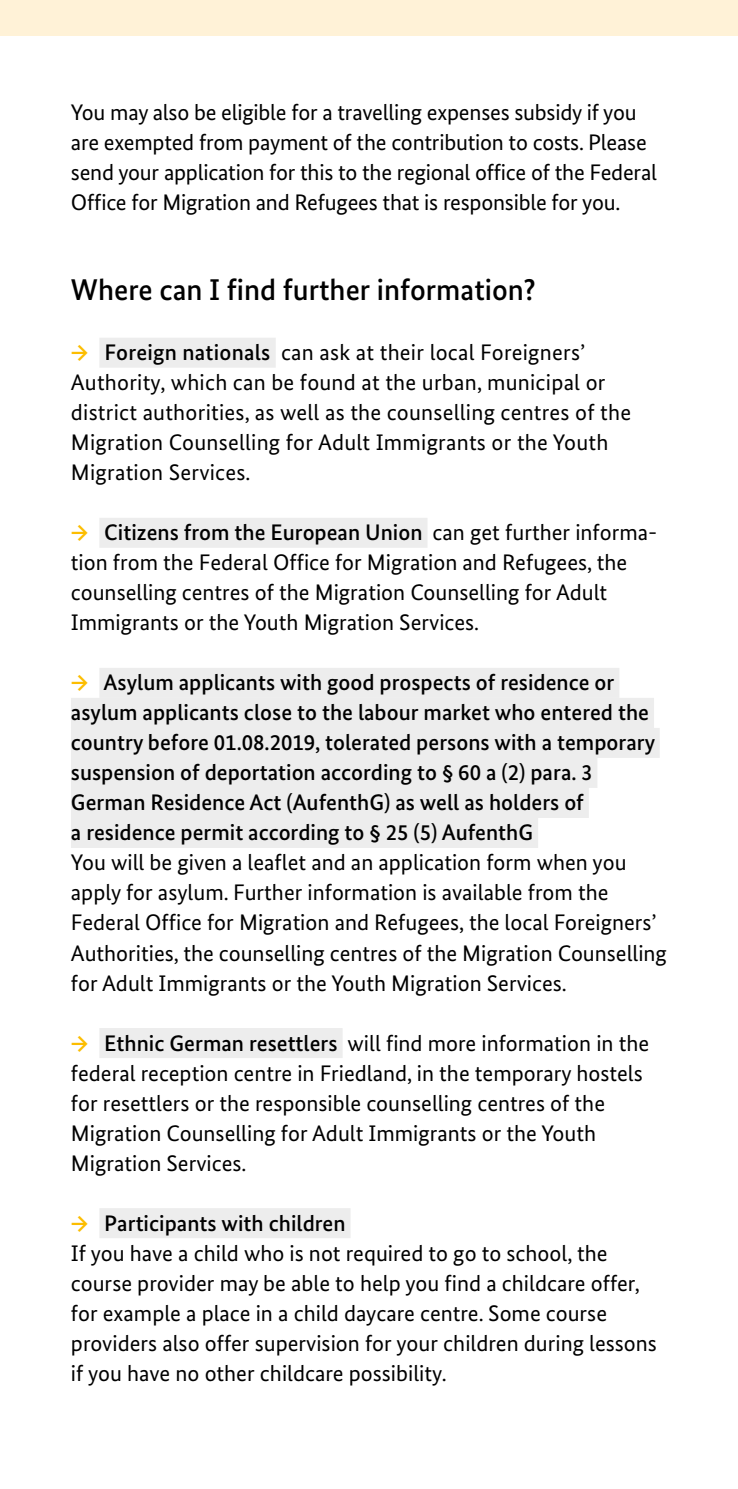
<style>
.page{position:relative;width:738px;height:1489px;background:#fff}
.page>*{position:absolute;margin:0;border:0;box-sizing:border-box;transform-origin:0 0}
.t1{font:500 30px "Bundes Sans";color:#000}
.t2{font:22.5px/30px "Bundes Sans";color:#000}
.t3{font:500 22.5px/30px "Bundes Sans";color:#000}
.s1{font-weight:700;color:#fcbd00}
.s2{font-weight:500}
</style>
<div class="page">
<hr style="left:737px;top:0;width:1px;height:35px;background:#ffe5ab">
<div style="left:0;top:0;width:737px;height:35px;background:#fff2d7"></div>
<div style="left:99px;top:338px;width:176px;height:30px;background:#ededed"></div>
<div style="left:99px;top:518px;width:328px;height:30px;background:#ededed"></div>
<div style="left:99px;top:668px;width:520px;height:30px;background:#ededed"></div>
<div style="left:71px;top:698px;width:582px;height:30px;background:#ededed"></div>
<div style="left:71px;top:728px;width:588px;height:30px;background:#ededed"></div>
<div style="left:71px;top:758px;width:526px;height:30px;background:#ededed"></div>
<div style="left:71px;top:788px;width:517px;height:30px;background:#ededed"></div>
<div style="left:71px;top:818px;width:466px;height:30px;background:#ededed"></div>
<div style="left:99px;top:1028px;width:243px;height:30px;background:#ededed"></div>
<div style="left:99px;top:1208px;width:251px;height:30px;background:#ededed"></div>
<p class="t2" style="left:71px;top:97px;width:587px">You may also be eligible for a travelling expenses subsidy if you are exempted from payment of the contribution to costs. Please send your application for this to the regional office of the Federal Office for Migration and Refugees that is responsible for you.</p>
<h2 class="t1" style="left:71px;top:271px;width:466px">Where can I find further information?</h2>
<p class="t2" style="left:71px;top:337px;width:561px"><span class="s1">→</span> <span class="s2">Foreign nationals</span> can ask at their local Foreigners’ Authority, which can be found at the urban, municipal or district authorities, as well as the counselling centres of the Migration Counselling for Adult Immigrants or the Youth Migration Services.</p>
<p class="t2" style="left:71px;top:517px;width:587px"><span class="s1">→</span> <span class="s2">Citizens from the European Union</span> can get further informa&shy;tion from the Federal Office for Migration and Refugees, the counselling centres of the Migration Counselling for Adult Immigrants or the Youth Migration Services.</p>
<p class="t3" style="left:71px;top:667px;width:585px"><span class="s1">→</span> Asylum applicants with good prospects of residence or asylum applicants close to the labour market who entered the country before 01.08.2019, tolerated persons with a temporary suspension of deportation according to § 60 a (2) para. 3<br>German Residence Act (AufenthG) as well as holders of<br>a residence permit according to § 25 (5) AufenthG</p>
<p class="t2" style="left:71px;top:847px;width:597px">You will be given a leaflet and an application form when you apply for asylum. Further information is available from the Federal Office for Migration and Refugees, the local Foreigners’ Authorities, the counselling centres of the Migration Counselling for Adult Immigrants or the Youth Migration Services.</p>
<p class="t2" style="left:71px;top:1027px;width:579px"><span class="s1">→</span> <span class="s2">Ethnic German resettlers</span> will find more information in the federal reception centre in Friedland, in the temporary hostels for resettlers or the responsible counselling centres of the Migration Counselling for Adult Immigrants or the Youth Migration Services.</p>
<p class="t3" style="left:71px;top:1207px;width:276px"><span class="s1">→</span> Participants with children</p>
<p class="t2" style="left:71px;top:1237px;width:587px">If you have a child who is not required to go to school, the course provider may be able to help you find a childcare offer, for example a place in a child daycare centre. Some course providers also offer supervision for your children during lessons if you have no other childcare possibility.</p>
</div>
